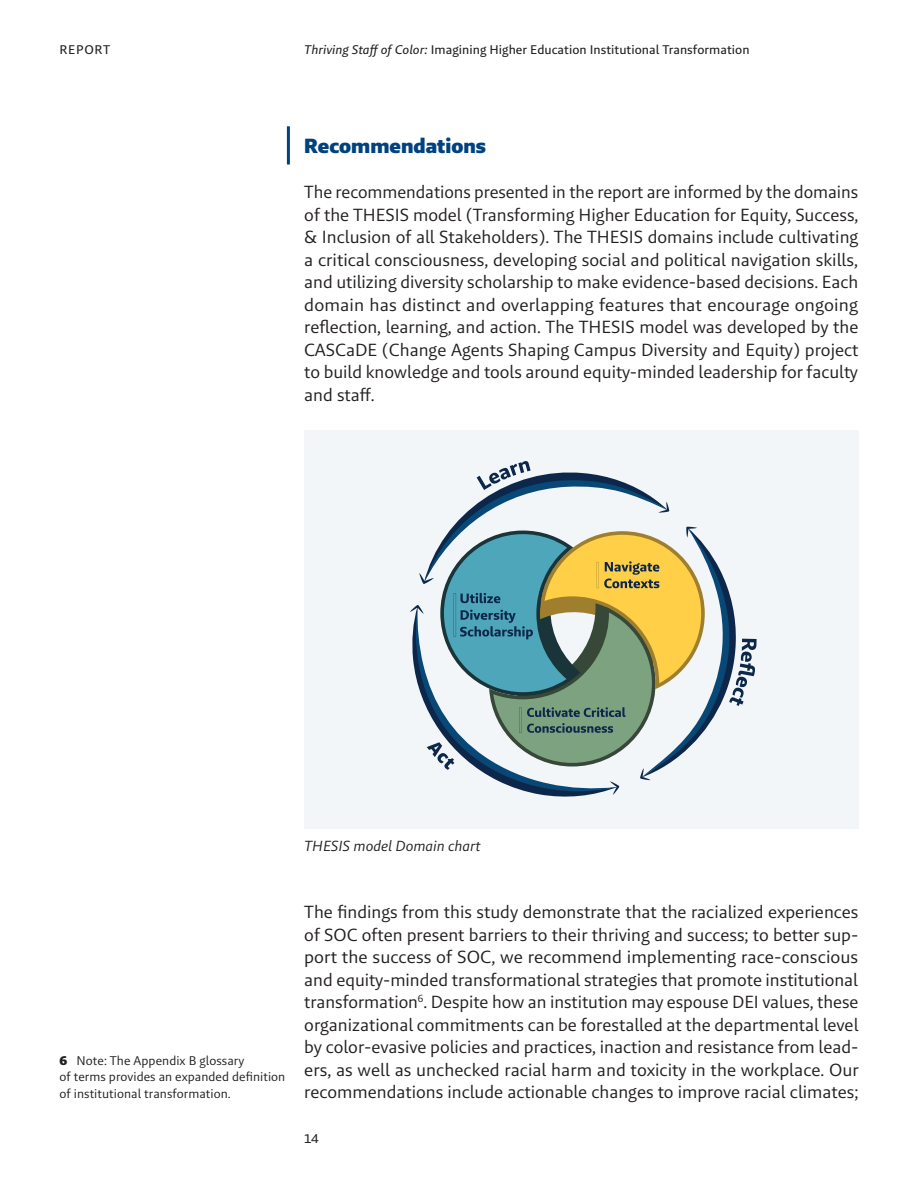
<style>
.page{position:relative;width:918px;height:1188px;background:#fff}
.page>*{position:absolute;margin:0;border:0;box-sizing:border-box;transform-origin:0 0}
.Brando_Sans_12_15{font:900 21px "Brando Sans";color:#004280}
.Brando_Sans_12_15-2{font:18px/22.5px "Brando Sans";color:#231f20;text-align:justify}
.Brando_Sans_8_6_11_25{font:italic 15px "Brando Sans";color:#231f20}
.Brando_Sans_8_6_11_25-2{font:12.9px/16.8px "Brando Sans";letter-spacing:.005em;color:#231f20}
.t1{font:12.9px "Brando Sans Text";letter-spacing:.005em;color:#231f20}
.s1{font-style:italic}
.s2{font-weight:900}
</style>
<div class="page">
<hr style="left:287px;top:126px;width:3px;height:39px;background:#004280">
<div style="left:304px;top:430px;width:554px;height:398px;background:#f2f6f9"></div>
<svg style="left:410px;top:461px;width:347px;height:336px"></svg>
<p class="t1" style="left:60px;top:42px;width:52px">REPORT</p>
<p class="t1" style="left:304px;top:42px;width:447px"><span class="s1">Thriving Staff of Color:</span> Imagining Higher Education Institutional Transformation</p>
<p class="Brando_Sans_12_15" style="left:304px;top:133px;width:183px">Recommendations</p>
<p class="Brando_Sans_12_15-2" style="left:304px;top:181px;width:556px">The recommendations presented in the report are informed by the domains of the THESIS model (Transforming Higher Education for Equity, Success, &amp; Inclusion of all Stakeholders). The THESIS domains include cultivating a critical consciousness, developing social and political navigation skills, and utilizing diversity scholarship to make evidence-based decisions. Each domain has distinct and overlapping features that encourage ongoing reflection, learning, and action. The THESIS model was developed by the CASCaDE (Change Agents Shaping Campus Diversity and Equity) project to build knowledge and tools around equity-minded leadership for faculty and staff.</p>
<p class="Brando_Sans_8_6_11_25" style="left:304px;top:837px;width:178px">THESIS model Domain chart</p>
<p class="Brando_Sans_8_6_11_25-2" style="left:60px;top:1052px;width:186px"><span class="s2">6</span> Note: The Appendix B glossary</p>
<p class="Brando_Sans_8_6_11_25-2" style="left:60px;top:1069px;width:227px">of terms provides an expanded definition of institutional transformation.</p>
<p class="Brando_Sans_12_15-2" style="left:304px;top:901px;width:556px">The findings from this study demonstrate that the racialized experiences of SOC often present barriers to their thriving and success; to better sup&shy;port the success of SOC, we recommend implementing race-conscious and equity-minded transformational strategies that promote institutional transformation<sup>6</sup>. Despite how an institution may espouse DEI values, these organizational commitments can be forestalled at the departmental level by color-evasive policies and practices, inaction and resistance from lead&shy;ers, as well as unchecked racial harm and toxicity in the workplace. Our recommendations include actionable changes to improve racial climates;</p>
<p class="t1" style="left:304px;top:1131px;width:16px">14</p>
</div>
